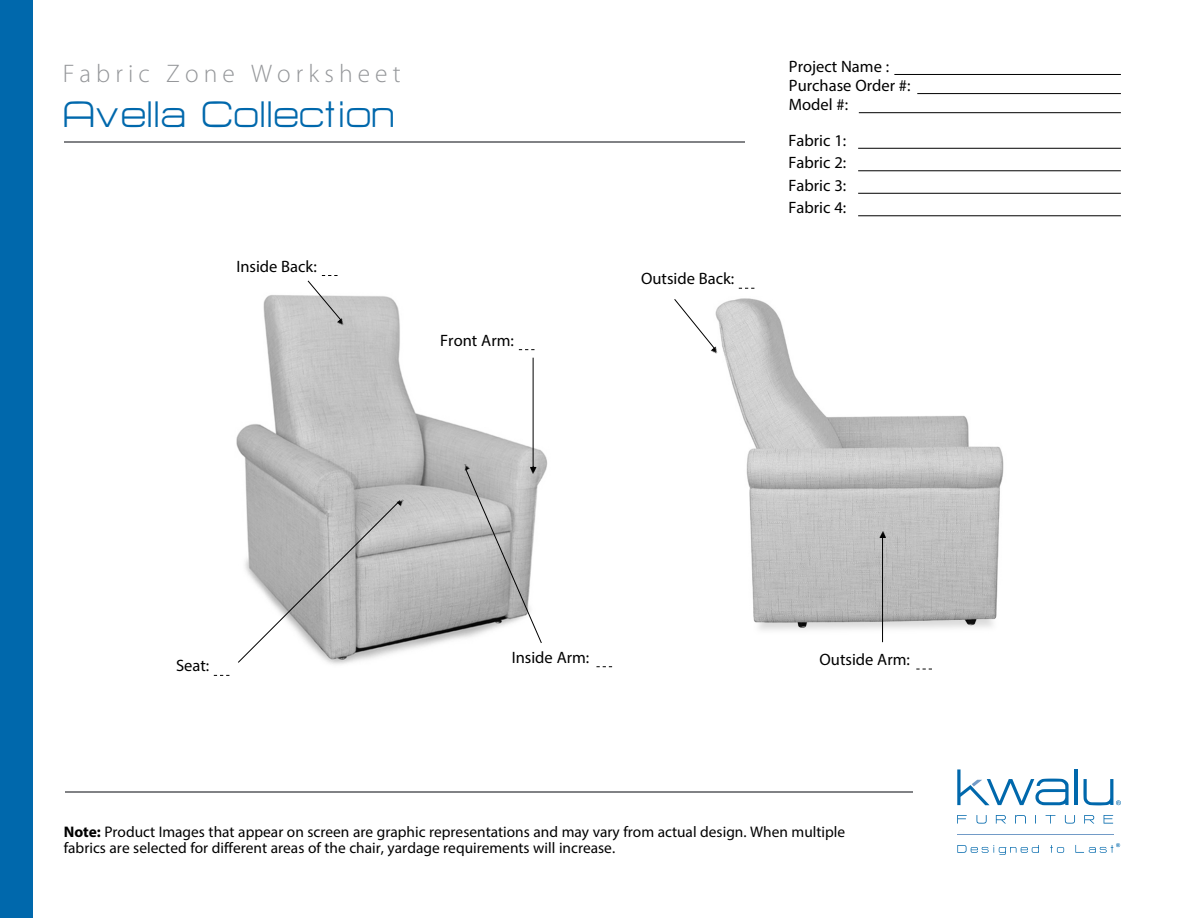
<style>
.page{position:relative;width:1188px;height:918px;background:#fff}
.page>*{position:absolute;margin:0;border:0;box-sizing:border-box;transform-origin:0 0}
.t1{font:45.6px "HURTMOLD";color:#0068ac}
.t2{font:300 25.5px "Myriad Pro";letter-spacing:.2em;color:#95979a}
.t3{font:16.5px/22.5px "Myriad Pro";color:#000}
.t4{font:15.3px/16.5px "Myriad Pro";color:#000}
.s1{font-weight:700}
</style>
<div class="page">
<svg style="left:957px;top:845px;width:82px;height:10px"></svg>
<svg style="left:1050px;top:845px;width:14px;height:8px"></svg>
<hr style="left:957px;top:834px;width:157px;height:1px;background:#729bc7">
<svg style="left:1075px;top:843px;width:45px;height:10px"></svg>
<hr style="left:1075px;top:769px;width:3px;height:36px;background:#0068ac">
<svg style="left:1083px;top:779px;width:38px;height:26px"></svg>
<svg style="left:957px;top:769px;width:112px;height:36px"></svg>
<svg style="left:957px;top:815px;width:10px;height:9px"></svg>
<svg style="left:977px;top:815px;width:10px;height:9px"></svg>
<svg style="left:996px;top:815px;width:10px;height:9px"></svg>
<svg style="left:1015px;top:815px;width:11px;height:9px"></svg>
<svg style="left:1046px;top:815px;width:9px;height:9px"></svg>
<svg style="left:1065px;top:815px;width:10px;height:9px"></svg>
<svg style="left:1084px;top:815px;width:10px;height:9px"></svg>
<svg style="left:1104px;top:815px;width:9px;height:9px"></svg>
<div style="left:0;top:0;width:32px;height:918px;background:#0068ac"></div>
<hr style="left:65px;top:791px;width:847px;height:2px;background:#818285">
<hr style="left:858px;top:193px;width:263px;height:1px;background:#000">
<hr style="left:858px;top:215px;width:263px;height:1px;background:#000">
<hr style="left:859px;top:112px;width:262px;height:1px;background:#000">
<hr style="left:917px;top:93px;width:204px;height:1px;background:#000">
<hr style="left:894px;top:74px;width:227px;height:1px;background:#000">
<hr style="left:858px;top:148px;width:263px;height:1px;background:#000">
<hr style="left:858px;top:170px;width:263px;height:1px;background:#000">
<img style="left:715px;top:287px;width:289px;height:356px">
<img style="left:236px;top:295px;width:312px;height:356px">
<img style="left:413px;top:444px;width:101px;height:48px">
<img style="left:827px;top:531px;width:107px;height:7px">
<img style="left:711px;top:313px;width:50px;height:72px">
<img style="left:481px;top:467px;width:67px;height:6px">
<div style="left:300px;top:295px;width:86px;height:62px;background:#c5c5c5"></div>
<svg style="left:465px;top:468px;width:77px;height:176px"></svg>
<hr style="left:882px;top:537px;width:1px;height:105px;background:#000">
<svg style="left:674px;top:299px;width:41px;height:50px"></svg>
<img style="left:358px;top:459px;width:81px;height:81px">
<svg style="left:237px;top:500px;width:164px;height:164px"></svg>
<hr style="left:533px;top:358px;width:1px;height:110px;background:#000">
<hr style="left:65px;top:141px;width:680px;height:2px;background:#818285">
<svg style="left:307px;top:275px;width:35px;height:47px"></svg>
<svg style="left:596px;top:666px;width:16px;height:1px"></svg>
<svg style="left:519px;top:349px;width:16px;height:1px"></svg>
<svg style="left:739px;top:288px;width:15px;height:1px"></svg>
<svg style="left:916px;top:669px;width:16px;height:1px"></svg>
<h2 class="t2" style="left:63px;top:59px;width:339px">Fabric Zone Worksheet</h2>
<h1 class="t1" style="left:65px;top:90px;width:333px">Avella Collection</h1>
<p class="t3" style="left:236px;top:255px;width:82px">Inside Back:</p>
<p class="t3" style="left:440px;top:329px;width:75px">Front Arm:</p>
<p class="t3" style="left:641px;top:267px;width:95px">Outside Back:</p>
<p class="t3" style="left:789px;top:55px;width:102px">Project Name :</p>
<p class="t3" style="left:789px;top:74px;width:123px">Purchase Order #:</p>
<p class="t3" style="left:789px;top:93px;width:61px">Model #:</p>
<p class="t3" style="left:788px;top:129px;width:59px">Fabric 1:<br>Fabric 2:</p>
<p class="t3" style="left:788px;top:174px;width:59px">Fabric 3:<br>Fabric 4:</p>
<p class="t3" style="left:176px;top:654px;width:35px">Seat:</p>
<p class="t3" style="left:512px;top:646px;width:79px">Inside Arm:</p>
<p class="t3" style="left:820px;top:648px;width:92px">Outside Arm:</p>
<p class="t4" style="left:64px;top:823px;width:783px"><span class="s1">Note:</span> Product Images that appear on screen are graphic representations and may vary from actual design. When multiple fabrics are selected for different areas of the chair, yardage requirements will increase.</p>
</div>
